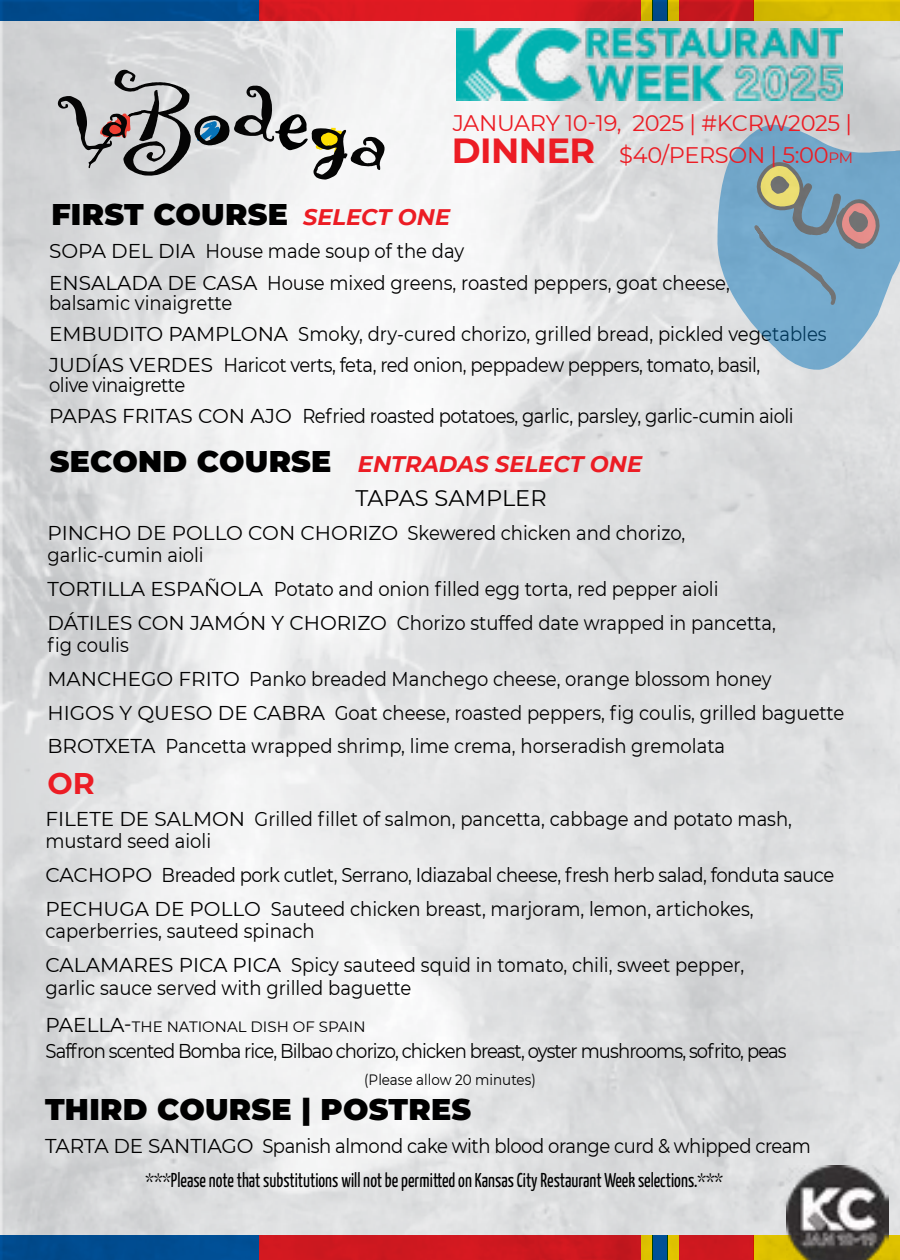
<style>
.page{position:relative;width:900px;height:1260px;background:#fff}
.page>*{position:absolute;margin:0;border:0;box-sizing:border-box;transform-origin:0 0}
.t1{font:900 30px "Montserrat";letter-spacing:.01em;color:#000}
.t2{font:700 30px "Montserrat";color:#ec1c24}
.t3{font:22.5px/32.5px "Montserrat";letter-spacing:-.015em;color:#ec1c24}
.t4{font:italic 700 22.5px "Montserrat";color:#ec1c24}
.t5{font:22.5px "Montserrat";color:#000}
.t6{font:20px/33.8px "Montserrat";color:#000;scale:.9 1}
.t7{font:20px/22.5px "Montserrat";color:#000}
.t8{font:20px/33.8px "Montserrat";letter-spacing:-.02em;color:#000}
.t9{font:20px/31.2px "Montserrat";letter-spacing:-.025em;color:#000;scale:.9 1}
.t10{font:200 20px "Yanone Kaffeesatz";color:#000;scale:.9 1}
.t11{font:20px "Montserrat";letter-spacing:-.05em;color:#000;scale:.9 1}
.t12{font:20px "Montserrat";letter-spacing:-.025em;color:#000}
.t13{font:15px "Montserrat";color:#000}
.t14{font:15px "Montserrat";color:#000;scale:.9 1}
.s1{font-weight:700;font-size:35px}
.s2{font-size:15px}
.s3{font-weight:700;font-style:italic;font-size:22.5px;color:#ec1c24}
.s4{font-weight:900;font-style:normal;font-size:30px;color:#000}
.s5{font-size:20px}
</style>
<div class="page">
<img style="left:0;top:21px;width:900px;height:925px">
<img style="left:0;top:946px;width:900px;height:290px">
<div style="left:0;top:0;width:259px;height:21px;background:#004a8d"></div>
<svg style="left:259px;top:0;width:382px;height:21px;fill:#de1a22"></svg>
<svg style="left:641px;top:0;width:11px;height:21px"></svg>
<div style="left:652px;top:0;width:16px;height:21px;background:#004a8b"></div>
<div style="left:668px;top:0;width:11px;height:21px;background:#d1b600"></div>
<svg style="left:679px;top:0;width:74px;height:21px;fill:#c2171e"></svg>
<div style="left:753px;top:0;width:147px;height:21px;background:#d9bc00"></div>
<div style="left:0;top:1236px;width:259px;height:24px;background:#004c91"></div>
<div style="left:259px;top:1236px;width:382px;height:24px;background:#ce181f"></div>
<div style="left:641px;top:1236px;width:11px;height:24px;background:#ddc100"></div>
<div style="left:652px;top:1236px;width:16px;height:24px;background:#005097"></div>
<div style="left:668px;top:1236px;width:11px;height:24px;background:#e0c300"></div>
<div style="left:679px;top:1236px;width:74px;height:24px;background:#cd181f"></div>
<div style="left:753px;top:1236px;width:147px;height:24px;background:#ddc000"></div>
<svg style="left:716px;top:122px;width:184px;height:250px;fill:#77acce"></svg>
<svg style="left:683px;top:112px;width:197px;height:195px"></svg>
<svg style="left:56px;top:69px;width:329px;height:111px"></svg>
<img style="left:457px;top:29px;width:385px;height:72px">
<img style="left:786px;top:1166px;width:103px;height:94px">
<p class="t3" style="left:452px;top:106px;width:403px">JANUARY 10-19, 2025 | #KCRW2025 |<br><span class="s1">DINNER</span> $40/PERSON | 5:00<span class="s2">PM</span></p>
<h1 class="t1" style="left:51px;top:192px;width:400px">FIRST COURSE <span class="s3">SELECT ONE</span></h1>
<p class="t7" style="left:49px;top:235px;width:682px;line-height:31.2px">SOPA DEL DIA House made soup of the day<br>ENSALADA DE CASA House mixed greens, roasted peppers, goat cheese,</p>
<p class="t6" style="left:49px;top:286px;width:865px;line-height:31.2px">balsamic vinaigrette<br>EMBUDITO PAMPLONA Smoky, dry-cured chorizo, grilled bread, pickled vegetables<br>JUDÍAS VERDES Haricot verts, feta, red onion, peppadew peppers, tomato, basil,</p>
<p class="t9" style="left:49px;top:369px;width:829px">olive vinaigrette<br>PAPAS FRITAS CON AJO Refried roasted potatoes, garlic, parsley, garlic-cumin aioli</p>
<p class="t4" style="left:50px;top:448px;width:594px"><span class="s4">SECOND COURSE</span> ENTRADAS SELECT ONE</p>
<p class="t5" style="left:355px;top:482px;width:193px">TAPAS SAMPLER</p>
<p class="t7" style="left:48px;top:520px;width:639px">PINCHO DE POLLO CON CHORIZO Skewered chicken and chorizo, garlic-cumin aioli</p>
<p class="t7" style="left:48px;top:571px;width:730px;line-height:33.8px">TORTILLA ESPAÑOLA Potato and onion filled egg torta, red pepper aioli<br>DÁTILES CON JAMÓN Y CHORIZO Chorizo stuffed date wrapped in pancetta,</p>
<p class="t6" style="left:48px;top:627px;width:887px">fig coulis<br>MANCHEGO FRITO Panko breaded Manchego cheese, orange blossom honey<br>HIGOS Y QUESO DE CABRA Goat cheese, roasted peppers, fig coulis, grilled baguette BROTXETA Pancetta wrapped shrimp, lime crema, horseradish gremolata</p>
<h1 class="t2" style="left:48px;top:762px;width:49px">OR</h1>
<p class="t7" style="left:46px;top:807px;width:748px">FILETE DE SALMON Grilled fillet of salmon, pancetta, cabbage and potato mash, mustard seed aioli</p>
<p class="t8" style="left:46px;top:858px;width:790px">CACHOPO Breaded pork cutlet, Serrano, Idiazabal cheese, fresh herb salad, fonduta sauce<br>PECHUGA DE POLLO Sauteed chicken breast, marjoram, lemon, artichokes,</p>
<p class="t6" style="left:46px;top:914px;width:778px">caperberries, sauteed spinach<br>CALAMARES PICA PICA Spicy sauteed squid in tomato, chili, sweet pepper,</p>
<p class="t6" style="left:46px;top:970px;width:408px">garlic sauce served with grilled baguette</p>
<p class="t13" style="left:46px;top:1017px;width:322px"><span class="s5">PAELLA-</span>THE NATIONAL DISH OF SPAIN</p>
<p class="t11" style="left:46px;top:1038px;width:825px">Saffron scented Bomba rice, Bilbao chorizo, chicken breast, oyster mushrooms, sofrito, peas</p>
<p class="t14" style="left:364px;top:1069px;width:192px">(Please allow 20 minutes)</p>
<h1 class="t1" style="left:45px;top:1087px;width:428px">THIRD COURSE | POSTRES</h1>
<p class="t12" style="left:45px;top:1132px;width:768px">TARTA DE SANTIAGO Spanish almond cake with blood orange curd &amp; whipped cream</p>
<p class="t10" style="left:146px;top:1166px;width:643px">***Please note that substitutions will not be permitted on Kansas City Restaurant Week selections.***</p>
</div>
